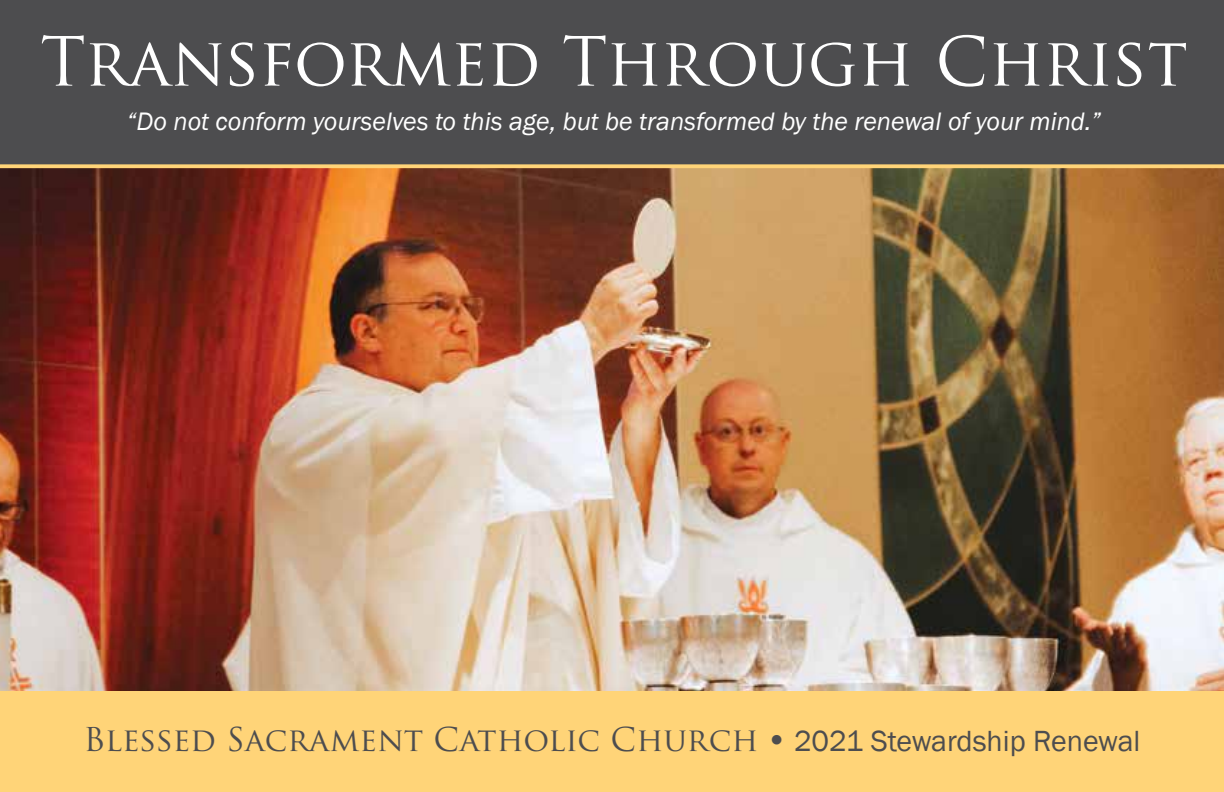
<style>
.page{position:relative;width:1224px;height:792px;background:#fff}
.page>*{position:absolute;margin:0;border:0;box-sizing:border-box;transform-origin:0 0}
.t1{font:66px "Trajan Pro";color:#fff}
.t2{font:32px "Trajan Pro";color:#4d4d4f}
.t3{font:italic 26px "Franklin Gothic";color:#fff}
.s1{font-family:"Baskerville";font-weight:600;font-style:italic;font-size:36px}
.s2{font-family:"Franklin Gothic";font-size:30px}
</style>
<div class="page">
<div style="left:0;top:624px;width:1224px;height:168px;background:#ffd478"></div>
<div style="left:0;top:0;width:1224px;height:169px;background:#4d4d4f"></div>
<img style="left:0;top:168px;width:1224px;height:522px">
<svg style="left:0;top:164px;width:1224px;height:4px;background:#eec774"></svg>
<p class="t1" style="left:40px;top:20px;width:1149px">Transformed Through Christ</p>
<p class="t3" style="left:127px;top:105px;width:976px">“Do not conform yourselves to this age, but be transformed by the renewal of your mind.”</p>
<p class="t2" style="left:84px;top:719px;width:1058px">Blessed Sacrament Catholic Church <span class="s1">•</span> <span class="s2">2021 Stewardship Renewal</span></p>
</div>
